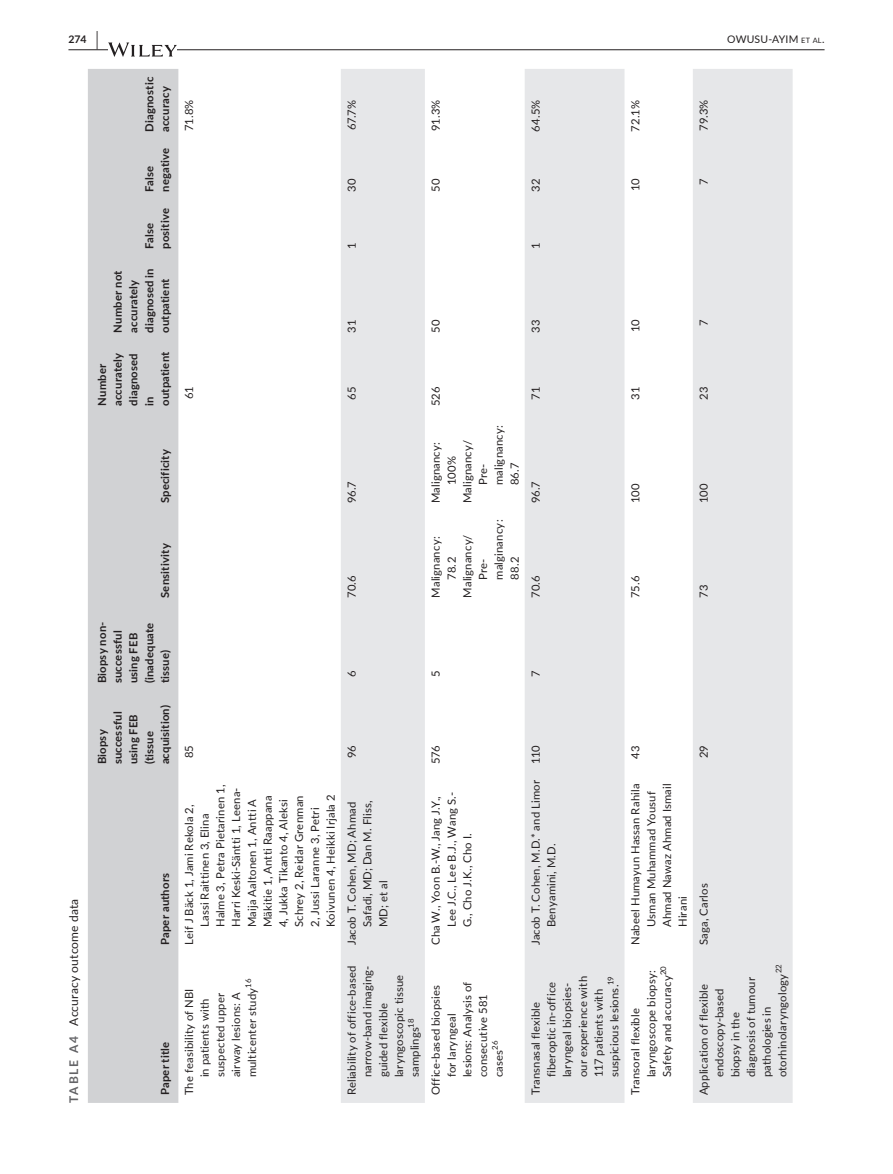
<style>
.page{position:relative;width:893px;height:1174px;background:#fff}
.page>*{position:absolute;margin:0;border:0;box-sizing:border-box;transform-origin:0 0}
.t1{font:12px "Lato";letter-spacing:.015em;color:#231f20}
.t2{font:11.25px/15.8px "Lato";letter-spacing:.015em;color:#231f20}
.t3{font:700 11.25px/15.8px "Lato";letter-spacing:.015em;color:#231f20}
.t4{font:10.5px "Lato";letter-spacing:.015em;color:#231f20}
.t5{font:700 10.5px "Lato";color:#231f20}
.t6{font:7.8px "Lato";color:#231f20}
.s1{font-size:19.5px}
.s2{font-size:7.35px}
.s3{font-weight:700;color:#636366}
</style>
<div class="page">
<hr style="left:68px;top:49px;width:756px;height:1px;background:#231f20">
<svg style="left:108px;top:42px;width:69px;height:15px"></svg>
<div style="left:88px;top:69px;width:90px;height:1033px;background:#d1d2d4"></div>
<svg style="left:341px;top:69px;width:452px;height:1033px;fill:#e6e7e9"></svg>
<p class="t5" style="left:68px;top:31px;width:31px">274 <span class="s1">|</span></p>
<p class="t4" style="left:727px;top:31px;width:99px">OWUSU-AYIM <span class="s2">et al</span>.</p>
<p class="t1" style="left:65px;top:1102px;width:206px;rotate:-90deg"><span class="s3">TABLE A4</span> Accuracy outcome data</p>
<p class="t3" style="left:141px;top:132px;width:56px;rotate:-90deg">Diagnostic accuracy</p>
<p class="t3" style="left:141px;top:192px;width:46px;rotate:-90deg">False negative</p>
<p class="t3" style="left:141px;top:249px;width:42px;rotate:-90deg">False positive</p>
<p class="t3" style="left:109px;top:333px;width:66px;rotate:-90deg">Number not accurately diagnosed in outpatient</p>
<p class="t3" style="left:94px;top:406px;width:56px;rotate:-90deg">Number accurately diagnosed in outpatient</p>
<p class="t3" style="left:157px;top:503px;width:56px;rotate:-90deg">Specificity</p>
<p class="t3" style="left:157px;top:598px;width:56px;rotate:-90deg">Sensitivity</p>
<p class="t3" style="left:94px;top:683px;width:63px;rotate:-90deg">Biopsy non&shy;successful using FEB (inadequate tissue)</p>
<p class="t3" style="left:94px;top:764px;width:61px;rotate:-90deg">Biopsy successful using FEB (tissue acquisition)</p>
<p class="t3" style="left:157px;top:945px;width:74px;rotate:-90deg">Paper authors</p>
<p class="t3" style="left:157px;top:1095px;width:55px;rotate:-90deg">Paper title</p>
<p class="t2" style="left:181px;top:131px;width:33px;rotate:-90deg">71.8%</p>
<p class="t2" style="left:181px;top:399px;width:14px;rotate:-90deg">61</p>
<p class="t2" style="left:343px;top:130px;width:32px;rotate:-90deg">67.7%</p>
<p class="t2" style="left:427px;top:131px;width:33px;rotate:-90deg">91.3%</p>
<p class="t2" style="left:527px;top:132px;width:34px;rotate:-90deg">64.5%</p>
<p class="t2" style="left:627px;top:132px;width:33px;rotate:-90deg">72.1%</p>
<p class="t2" style="left:695px;top:131px;width:33px;rotate:-90deg">79.3%</p>
<p class="t2" style="left:343px;top:192px;width:15px;rotate:-90deg">30</p>
<p class="t2" style="left:427px;top:192px;width:15px;rotate:-90deg">50</p>
<p class="t2" style="left:527px;top:192px;width:15px;rotate:-90deg">32</p>
<p class="t2" style="left:627px;top:191px;width:14px;rotate:-90deg">10</p>
<p class="t2" style="left:695px;top:185px;width:8px;rotate:-90deg">7</p>
<p class="t2" style="left:343px;top:249px;width:8px;rotate:-90deg">1</p>
<p class="t2" style="left:527px;top:249px;width:8px;rotate:-90deg">1</p>
<p class="t2" style="left:343px;top:332px;width:14px;rotate:-90deg">31</p>
<p class="t2" style="left:427px;top:333px;width:15px;rotate:-90deg">50</p>
<p class="t2" style="left:527px;top:333px;width:15px;rotate:-90deg">33</p>
<p class="t2" style="left:627px;top:332px;width:14px;rotate:-90deg">10</p>
<p class="t2" style="left:695px;top:326px;width:8px;rotate:-90deg">7</p>
<p class="t2" style="left:343px;top:400px;width:15px;rotate:-90deg">65</p>
<p class="t2" style="left:427px;top:406px;width:21px;rotate:-90deg">526</p>
<p class="t2" style="left:527px;top:399px;width:14px;rotate:-90deg">71</p>
<p class="t2" style="left:627px;top:399px;width:14px;rotate:-90deg">31</p>
<p class="t2" style="left:695px;top:400px;width:15px;rotate:-90deg">23</p>
<p class="t2" style="left:343px;top:503px;width:24px;rotate:-90deg">96.7</p>
<p class="t2" style="left:490px;top:485px;width:62px;rotate:-90deg">malignancy:</p>
<p class="t2" style="left:459px;top:503px;width:64px;rotate:-90deg">Malignancy/</p>
<p class="t2" style="left:427px;top:503px;width:63px;rotate:-90deg">Malignancy:</p>
<p class="t2" style="left:443px;top:485px;width:31px;rotate:-90deg">100%</p>
<p class="t2" style="left:506px;top:485px;width:24px;rotate:-90deg">86.7</p>
<p class="t2" style="left:475px;top:485px;width:23px;rotate:-90deg">Pre-</p>
<p class="t2" style="left:527px;top:503px;width:24px;rotate:-90deg">96.7</p>
<p class="t2" style="left:627px;top:503px;width:21px;rotate:-90deg">100</p>
<p class="t2" style="left:695px;top:503px;width:21px;rotate:-90deg">100</p>
<p class="t2" style="left:343px;top:598px;width:24px;rotate:-90deg">70.6</p>
<p class="t2" style="left:490px;top:580px;width:62px;rotate:-90deg">malginancy:</p>
<p class="t2" style="left:459px;top:598px;width:64px;rotate:-90deg">Malignancy/</p>
<p class="t2" style="left:427px;top:598px;width:63px;rotate:-90deg">Malignancy:</p>
<p class="t2" style="left:506px;top:580px;width:25px;rotate:-90deg">88.2</p>
<p class="t2" style="left:443px;top:580px;width:24px;rotate:-90deg">78.2</p>
<p class="t2" style="left:475px;top:580px;width:23px;rotate:-90deg">Pre-</p>
<p class="t2" style="left:527px;top:598px;width:24px;rotate:-90deg">70.6</p>
<p class="t2" style="left:627px;top:598px;width:24px;rotate:-90deg">75.6</p>
<p class="t2" style="left:695px;top:598px;width:15px;rotate:-90deg">73</p>
<p class="t2" style="left:343px;top:677px;width:8px;rotate:-90deg">6</p>
<p class="t2" style="left:427px;top:677px;width:8px;rotate:-90deg">5</p>
<p class="t2" style="left:181px;top:758px;width:15px;rotate:-90deg">85</p>
<p class="t2" style="left:181px;top:927px;width:144px;text-indent:-18px;rotate:-90deg">Leif J Bäck 1, Jami Rekola 2,<br>Lassi Raittinen 3, Elina<br>Halme 3, Petra Pietarinen 1,<br>Harri Keski-Säntti 1, Leena-<br>Maija Aaltonen 1, Antti A<br>Mäkitie 1, Antti Raappana<br>4, Jukka Tikanto 4, Aleksi<br>Schrey 2, Reidar Grenman<br>2, Jussi Laranne 3, Petri<br>Koivunen 4, Heikki Irjala 2</p>
<p class="t6" style="left:243px;top:988px;width:11px;rotate:-90deg">16</p>
<p class="t2" style="left:181px;top:1077px;width:91px;text-indent:-18px;rotate:-90deg">The feasibility of NBI in patients with suspected upper airway lesions: A multicenter study</p>
<p class="t2" style="left:343px;top:758px;width:14px;rotate:-90deg">96</p>
<p class="t2" style="left:427px;top:764px;width:21px;rotate:-90deg">576</p>
<p class="t2" style="left:343px;top:927px;width:128px;text-align:justify;text-indent:-18px;rotate:-90deg">Jacob T. Cohen, MD; Ahmad Safadi, MD; Dan M. Fliss, MD; et al</p>
<p class="t2" style="left:343px;top:1077px;width:113px;text-indent:-18px;rotate:-90deg">Reliability of office-based narrow-band imaging&shy;guided flexible laryngoscopic tissue samplings</p>
<p class="t6" style="left:405px;top:1027px;width:11px;rotate:-90deg">18</p>
<p class="t2" style="left:427px;top:927px;width:136px;text-indent:-18px;rotate:-90deg">Cha W., Yoon B.-W., Jang J.Y.,<br>Lee J.C., Lee B.J., Wang S.-<br>G., Cho J.K., Cho I.</p>
<p class="t2" style="left:427px;top:1077px;width:97px;text-indent:-18px;rotate:-90deg">Office-based biopsies for laryngeal lesions: Analysis of consecutive 581 cases</p>
<p class="t6" style="left:489px;top:1049px;width:11px;rotate:-90deg">26</p>
<p class="t2" style="left:527px;top:677px;width:8px;rotate:-90deg">7</p>
<p class="t2" style="left:527px;top:764px;width:21px;rotate:-90deg">110</p>
<p class="t2" style="left:527px;top:927px;width:148px;text-indent:-18px;rotate:-90deg">Jacob T. Cohen, M.D.* and Limor<br>Benyamini, M.D.</p>
<p class="t6" style="left:605px;top:985px;width:10px;rotate:-90deg">19</p>
<p class="t2" style="left:527px;top:1077px;width:103px;text-indent:-18px;rotate:-90deg">Transnasal flexible fiberoptic in-office laryngeal biopsies&shy;our experience with<br>117 patients with suspicious lesions.</p>
<p class="t2" style="left:627px;top:758px;width:15px;rotate:-90deg">43</p>
<p class="t2" style="left:627px;top:927px;width:145px;text-indent:-18px;rotate:-90deg">Nabeel Humayun Hassan Rahila<br>Usman Muhammad Yousuf<br>Ahmad Nawaz Ahmad Ismail<br>Hirani</p>
<p class="t6" style="left:658px;top:975px;width:11px;rotate:-90deg">20</p>
<p class="t2" style="left:627px;top:1077px;width:109px;text-indent:-18px;rotate:-90deg">Transoral flexible laryngoscope biopsy:<br>Safety and accuracy</p>
<p class="t2" style="left:695px;top:758px;width:15px;rotate:-90deg">29</p>
<p class="t2" style="left:695px;top:945px;width:63px;rotate:-90deg">Saga, Carlos</p>
<p class="t6" style="left:773px;top:973px;width:11px;rotate:-90deg">22</p>
<p class="t2" style="left:695px;top:1077px;width:105px;text-indent:-18px;rotate:-90deg">Application of flexible endoscopy-based biopsy in the diagnosis of tumour pathologies in otorhinolaryngology</p>
</div>
